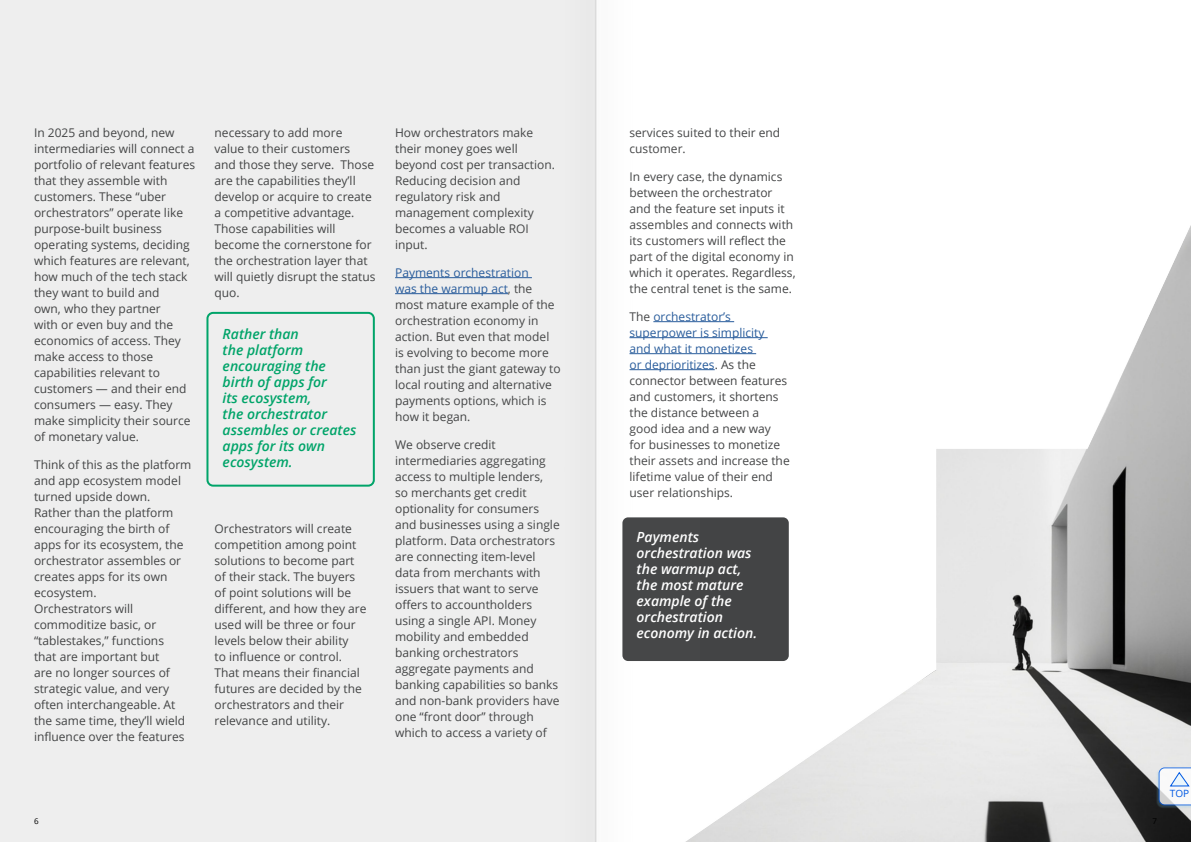
<style>
.page{position:relative;width:1191px;height:842px;background:#fff}
.page>*{position:absolute;margin:0;border:0;box-sizing:border-box;transform-origin:0 0}
.Body_-_title{font:italic 600 14px/16px "Open Sans";color:#00a469}
.Body_-_title-2{font:italic 600 14px/16px "Open Sans";color:#fff}
.Body{font:12px/16px "Open Sans";color:#434445}
.Body_-_title-3{font:10px "Open Sans";color:#0059e3}
.t1{font:8px "Open Sans";color:#000}
.s1{color:#275b9b}
</style>
<div class="page">
<div style="left:0;top:0;width:595px;height:842px;background:#eee"></div>
<hr style="left:395px;top:277px;width:137px;height:1px;background:#275b9b">
<hr style="left:395px;top:293px;width:113px;height:1px;background:#275b9b">
<div style="left:206px;top:312px;width:169px;height:175px;border:2px solid #00a469;border-radius:6px"></div>
<img style="left:699px;top:225px;width:492px;height:617px">
<hr style="left:653px;top:321px;width:81px;height:1px;background:#275b9b">
<hr style="left:629px;top:337px;width:138px;height:1px;background:#275b9b">
<hr style="left:629px;top:353px;width:127px;height:1px;background:#275b9b">
<hr style="left:629px;top:369px;width:85px;height:1px;background:#275b9b">
<div style="left:622px;top:517px;width:167px;height:144px;background:#434445;border-radius:6px"></div>
<img style="left:492px;top:0;width:207px;height:842px">
<div style="left:1155px;top:768px;width:36px;height:41px;background:#83d0f5;opacity:.25"></div>
<svg style="left:1158px;top:767px;width:33px;height:38px"></svg>
<p class="Body" style="left:34px;top:124px;width:163px">In 2025 and beyond, new intermediaries will connect a portfolio of relevant features that they assemble with customers. These “uber orchestrators” operate like purpose-built business operating systems, deciding which features are relevant, how much of the tech stack they want to build and<br>own, who they partner<br>with or even buy and the economics of access. They make access to those capabilities relevant to customers — and their end consumers — easy. They make simplicity their source of monetary value.</p>
<p class="Body" style="left:34px;top:456px;width:159px">Think of this as the platform and app ecosystem model turned upside down.<br>Rather than the platform encouraging the birth of apps for its ecosystem, the orchestrator assembles or creates apps for its own ecosystem.<br>Orchestrators will commoditize basic, or “tablestakes,” functions<br>that are important but<br>are no longer sources of strategic value, and very often interchangeable. At the same time, they’ll wield influence over the features</p>
<p class="Body" style="left:214px;top:124px;width:163px">necessary to add more<br>value to their customers<br>and those they serve. Those are the capabilities they’ll develop or acquire to create a competitive advantage.<br>Those capabilities will become the cornerstone for the orchestration layer that will quietly disrupt the status quo.</p>
<p class="Body_-_title" style="left:223px;top:325px;width:135px">Rather than<br>the platform encouraging the birth of apps for<br>its ecosystem,<br>the orchestrator assembles or creates apps for its own ecosystem.</p>
<p class="Body" style="left:214px;top:520px;width:153px">Orchestrators will create competition among point solutions to become part of their stack. The buyers of point solutions will be different, and how they are used will be three or four levels below their ability<br>to influence or control.<br>That means their financial futures are decided by the orchestrators and their relevance and utility.</p>
<p class="Body" style="left:395px;top:124px;width:161px">How orchestrators make their money goes well beyond cost per transaction.<br>Reducing decision and regulatory risk and management complexity becomes a valuable ROI input.</p>
<p class="Body" style="left:395px;top:264px;width:167px"><span class="s1">Payments orchestration<br>was the warmup act</span>, the most mature example of the orchestration economy in action. But even that model is evolving to become more than just the giant gateway to local routing and alternative payments options, which is how it began.</p>
<p class="Body" style="left:395px;top:436px;width:166px">We observe credit intermediaries aggregating access to multiple lenders,<br>so merchants get credit optionality for consumers and businesses using a single platform. Data orchestrators are connecting item-level data from merchants with issuers that want to serve offers to accountholders using a single API. Money mobility and embedded banking orchestrators aggregate payments and banking capabilities so banks and non-bank providers have one “front door” through which to access a variety of</p>
<p class="t1" style="left:34px;top:815px;width:6px">6</p>
<p class="Body" style="left:629px;top:124px;width:152px">services suited to their end customer.</p>
<p class="Body" style="left:629px;top:168px;width:168px">In every case, the dynamics between the orchestrator and the feature set inputs it assembles and connects with its customers will reflect the part of the digital economy in which it operates. Regardless, the central tenet is the same.</p>
<p class="Body" style="left:629px;top:308px;width:162px">The <span class="s1">orchestrator’s superpower is simplicity<br>and what it monetizes<br>or deprioritizes</span>. As the connector between features and customers, it shortens the distance between a good idea and a new way for businesses to monetize their assets and increase the lifetime value of their end user relationships.</p>
<p class="Body_-_title-2" style="left:636px;top:529px;width:122px">Payments orchestration was the warmup act, the most mature example of the orchestration economy in action.</p>
<p class="Body_-_title-3" style="left:1170px;top:787px;width:21px">TOP</p>
</div>
